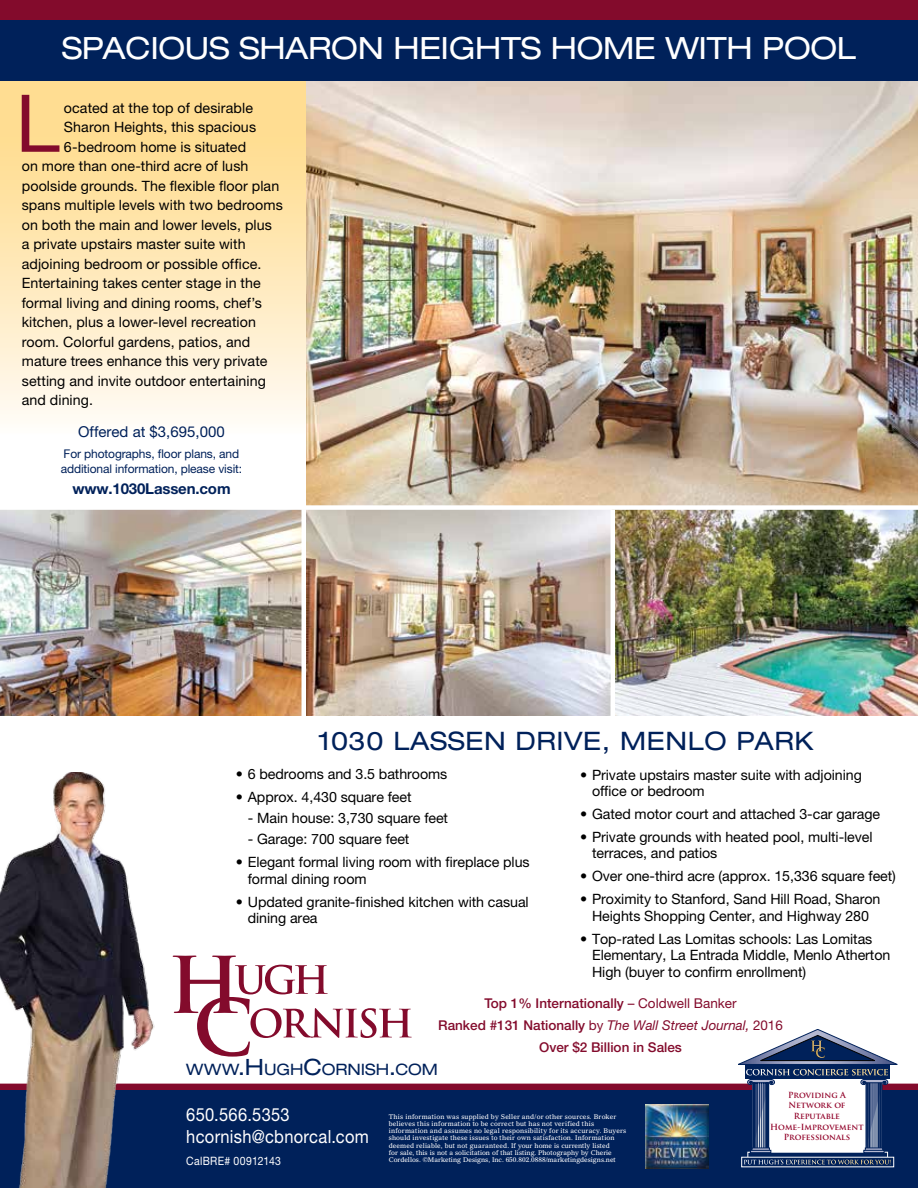
<style>
.page{position:relative;width:918px;height:1188px;background:#fff}
.page>*{position:absolute;margin:0;border:0;box-sizing:border-box;transform-origin:0 0}
.t1{font:79.8px "Helvetica Neue LT Pro";color:#830b2c}
.t2{font:expanded 30.75px "Helvetica Neue LT Pro";letter-spacing:-.01em;color:#fff}
.t3{font:expanded 25.5px "Helvetica Neue LT Pro";letter-spacing:.025em;color:#00215a}
.t4{font:18.15px/22.4px "Helvetica Neue LT Pro";letter-spacing:.02em;color:#fff;scale:.91 1}
.t5{font:expanded 15.75px "Helvetica Neue LT Pro";color:#00215a}
.t6{font:15px "Helvetica Neue LT Pro";color:#00215a}
.t7{font:700 15px "Helvetica Neue LT Pro";letter-spacing:-.01em;color:#00215a}
.t8{font:14.25px/16.5px "Helvetica Neue LT Pro";letter-spacing:-.005em;color:#000}
.t9{font:500 13.5px/22px "Helvetica Neue LT Pro";color:#830b2c;text-align:center}
.t10{font:12px/14.4px "Helvetica Neue LT Pro";letter-spacing:-.01em;color:#00215a}
.t11{font:11.55px "Helvetica Neue LT Pro";letter-spacing:.03em;color:#fff;scale:.91 1}
.t12{font:700 8.25px/10.6px "Trajan Pro";color:#910028;text-align:center}
.t13{font:6.6px/7.2px "Gazette LH";letter-spacing:.01em;color:#fff}
.s1{font-weight:400}
.s2{font-weight:400;font-style:italic}
.s3{font-size:22.5px}
</style>
<div class="page">
<div style="left:0;top:66px;width:316px;height:369px;background:linear-gradient(to bottom,#ffd77d,#fffaf3)"></div>
<img style="left:306px;top:81px;width:612px;height:424px">
<img style="left:0;top:510px;width:611px;height:206px">
<img style="left:615px;top:510px;width:303px;height:206px">
<hr style="left:302px;top:509px;width:4px;height:212px;background:#fff">
<svg style="left:164px;top:1084px;width:754px;height:7px;background:#700e32"></svg>
<div style="left:0;top:1091px;width:918px;height:97px;background:#00215a"></div>
<img style="left:646px;top:1105px;width:63px;height:63px">
<div style="left:0;top:0;width:918px;height:81px;background:#00215a"></div>
<div style="left:0;top:0;width:918px;height:19px;background:#830b2c"></div>
<svg style="left:747px;top:1152px;width:141px;height:5px"></svg>
<svg style="left:744px;top:1164px;width:147px;height:1px"></svg>
<div style="left:753px;top:1079px;width:129px;height:73px;background:#fff"></div>
<hr style="left:865px;top:1148px;width:18px;height:3px;background:#b4b8d1">
<div style="left:864px;top:1150px;width:20px;height:3px;background:#b4b8d1;border:1px solid #00215a"></div>
<hr style="left:752px;top:1148px;width:18px;height:3px;background:#b4b8d1">
<div style="left:750px;top:1150px;width:21px;height:3px;background:#b4b8d1;border:1px solid #00215a"></div>
<svg style="left:738px;top:1029px;width:159px;height:120px"></svg>
<svg style="left:744px;top:1159px;width:147px;height:5px"></svg>
<svg style="left:173px;top:956px;width:239px;height:101px"></svg>
<img style="left:0;top:772px;width:164px;height:416px">
<h2 class="t2" style="left:62px;top:31px;width:796px">SPACIOUS SHARON HEIGHTS HOME WITH POOL</h2>
<h1 class="t1" style="left:16px;top:76px;width:46px">L</h1>
<p class="t8" style="left:64px;top:99px;width:191px">ocated at the top of desirable</p>
<p class="t8" style="left:64px;top:119px;width:194px">Sharon Heights, this spacious</p>
<p class="t8" style="left:64px;top:138px;width:184px">6-bedroom home is situated</p>
<p class="t8" style="left:22px;top:158px;width:228px">on more than one-third acre of lush</p>
<p class="t8" style="left:22px;top:177px;width:259px">poolside grounds. The flexible floor plan</p>
<p class="t8" style="left:22px;top:197px;width:263px">spans multiple levels with two bedrooms</p>
<p class="t8" style="left:22px;top:216px;width:252px">on both the main and lower levels, plus</p>
<p class="t8" style="left:22px;top:236px;width:225px">a private upstairs master suite with</p>
<p class="t8" style="left:22px;top:255px;width:241px">adjoining bedroom or possible office.</p>
<p class="t8" style="left:22px;top:275px;width:240px">Entertaining takes center stage in the</p>
<p class="t8" style="left:22px;top:294px;width:242px">formal living and dining rooms, chef’s</p>
<p class="t8" style="left:22px;top:314px;width:236px">kitchen, plus a lower-level recreation</p>
<p class="t8" style="left:22px;top:333px;width:230px">room. Colorful gardens, patios, and</p>
<p class="t8" style="left:22px;top:353px;width:247px">mature trees enhance this very private</p>
<p class="t8" style="left:22px;top:372px;width:246px">setting and invite outdoor entertaining</p>
<p class="t8" style="left:22px;top:392px;width:73px">and dining.</p>
<p class="t6" style="left:78px;top:423px;width:148px">Offered at $3,695,000</p>
<p class="t10" style="left:61px;top:447px;width:183px">For photographs, floor plans, and additional information, please visit:</p>
<p class="t7" style="left:72px;top:479px;width:160px">www.1030Lassen.com</p>
<h3 class="t3" style="left:319px;top:726px;width:496px">1030 LASSEN DRIVE, MENLO PARK</h3>
<p class="t8" style="left:236px;top:766px;width:213px">• 6 bedrooms and 3.5 bathrooms</p>
<p class="t8" style="left:236px;top:789px;width:177px">• Approx. 4,430 square feet</p>
<p class="t8" style="left:248px;top:810px;width:202px">- Main house: 3,730 square feet</p>
<p class="t8" style="left:248px;top:831px;width:163px">- Garage: 700 square feet</p>
<p class="t8" style="left:248px;top:854px;width:283px;text-indent:-12px">• Elegant formal living room with fireplace plus formal dining room</p>
<p class="t8" style="left:248px;top:893px;width:282px;text-indent:-12px">• Updated granite-finished kitchen with casual dining area</p>
<p class="t8" style="left:592px;top:766px;width:271px;text-indent:-12px">• Private upstairs master suite with adjoining office or bedroom</p>
<p class="t8" style="left:580px;top:805px;width:302px">• Gated motor court and attached 3-car garage</p>
<p class="t8" style="left:592px;top:828px;width:282px;text-indent:-12px">• Private grounds with heated pool, multi-level terraces, and patios</p>
<p class="t8" style="left:580px;top:868px;width:317px">• Over one-third acre (approx. 15,336 square feet)</p>
<p class="t8" style="left:580px;top:891px;width:302px;text-align:center">• Proximity to Stanford, Sand Hill Road, Sharon<br>Heights Shopping Center, and Highway 280</p>
<p class="t8" style="left:592px;top:930px;width:300px;text-indent:-12px">• Top-rated Las Lomitas schools: Las Lomitas<br>Elementary, La Entrada Middle, Menlo Atherton<br>High (buyer to confirm enrollment)</p>
<p class="t9" style="left:438px;top:992px;width:346px">Top 1% Internationally <span class="s1">– Coldwell Banker<br></span>Ranked #131 Nationally <span class="s1">by</span> <span class="s2">The Wall Street Journal,</span> <span class="s1">2016<br></span>Over $2 Billion in Sales</p>
<p class="t5" style="left:186px;top:1060px;width:253px">WWW<span class="s3">.H</span>UGH<span class="s3">C</span>ORNISH<span class="s3">.</span>COM</p>
<p class="t4" style="left:186px;top:1103px;width:202px">650.566.5353 hcornish@cbnorcal.com</p>
<p class="t11" style="left:186px;top:1154px;width:106px">CalBRE# 00912143</p>
<p class="t13" style="left:389px;top:1113px;width:239px">This information was supplied by Seller and/or other sources. Broker believes this information to be correct but has not verified this information and assumes no legal responsibility for its accuracy. Buyers should investigate these issues to their own satisfaction. Information deemed reliable, but not guaranteed. If your home is currently listed<br>for sale, this is not a solicitation of that listing. Photography by Cherie Cordellos. ©Marketing Designs, Inc. 650.802.0888/marketingdesigns.net</p>
<p class="t12" style="left:770px;top:1090px;width:95px">Providing A<br>Network of<br>Reputable<br>Home-Improvement<br>Professionals</p>
</div>
